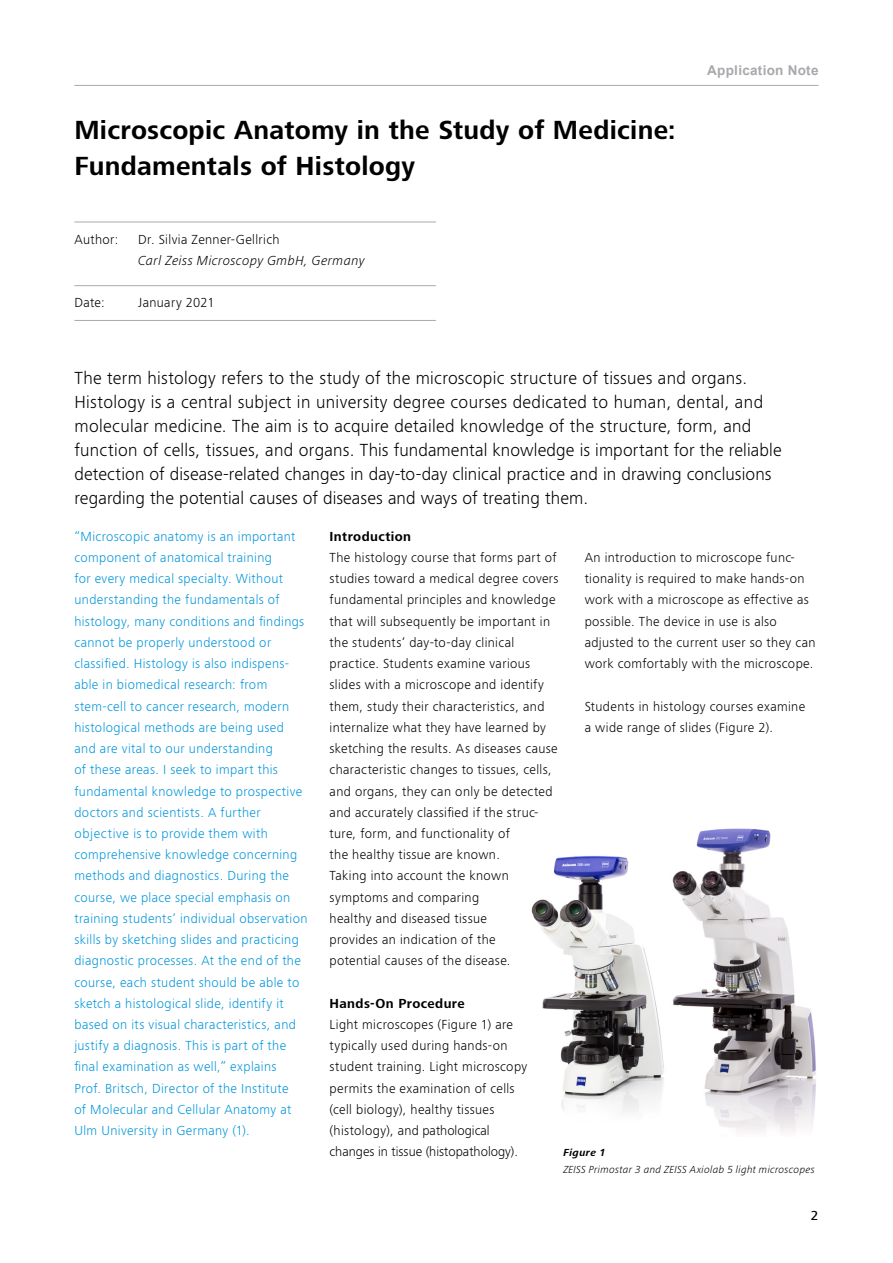
<style>
.page{position:relative;width:893px;height:1263px;background:#fff}
.page>*{position:absolute;margin:0;border:0;box-sizing:border-box;transform-origin:0 0}
.t1{font:700 27px/36px "ZEISS Frutiger Next W1 G";letter-spacing:.01em;color:#000}
.t2{font:300 18px/24px "ZEISS Frutiger Next W1 G";letter-spacing:.01em;color:#000}
.t3{font:300 13.5px/21.1px "ZEISS Frutiger Next W1 G";letter-spacing:.025em;color:#000}
.t4{font:300 13.5px/21.1px "ZEISS Frutiger Next W1 G";letter-spacing:.03em;color:#0095da}
.t5{font:italic 300 13.5px "ZEISS Frutiger Next W1 G";letter-spacing:.03em;color:#000}
.t6{font:700 13.5px "ZEISS Frutiger Next W1 G";letter-spacing:.03em;color:#000}
.t7{font:700 13.5px "Arial";letter-spacing:.02em;color:#a7a9ac}
.t8{font:500 13.5px "ZEISS Frutiger Next W1 G";color:#000}
.t9{font:italic 300 10.5px "ZEISS Frutiger Next W1 G";letter-spacing:.025em;color:#000}
.t10{font:italic 700 10.5px "ZEISS Frutiger Next W1 G";letter-spacing:.035em;color:#000}
</style>
<div class="page">
<hr style="left:74px;top:85px;width:745px;height:1px;background:#a7a9ac">
<hr style="left:74px;top:222px;width:362px;height:1px;background:#a7a9ac">
<hr style="left:74px;top:285px;width:362px;height:1px;background:#a7a9ac">
<hr style="left:74px;top:320px;width:362px;height:1px;background:#a7a9ac">
<img style="left:531px;top:828px;width:285px;height:305px">
<h1 class="t1" style="left:74px;top:111px;width:603px">Microscopic Anatomy in the Study of Medicine:<br>Fundamentals of Histology</h1>
<p class="t3" style="left:74px;top:228px;width:46px">Author:</p>
<p class="t3" style="left:138px;top:228px;width:143px">Dr. Silvia Zenner-Gellrich</p>
<p class="t5" style="left:138px;top:251px;width:228px">Carl Zeiss Microscopy GmbH, Germany</p>
<p class="t3" style="left:74px;top:291px;width:32px">Date:</p>
<p class="t3" style="left:138px;top:291px;width:78px">January 2021</p>
<p class="t7" style="left:707px;top:61px;width:113px">Application Note</p>
<p class="t2" style="left:74px;top:365px;width:709px">The term histology refers to the study of the microscopic structure of tissues and organs.<br>Histology is a central subject in university degree courses dedicated to human, dental, and molecular medicine. The aim is to acquire detailed knowledge of the structure, form, and function of cells, tissues, and organs. This fundamental knowledge is important for the reliable detection of disease-related changes in day-to-day clinical practice and in drawing conclusions regarding the potential causes of diseases and ways of treating them.</p>
<p class="t6" style="left:330px;top:527px;width:83px">Introduction</p>
<p class="t3" style="left:330px;top:546px;width:231px">The histology course that forms part of studies toward a medical degree covers fundamental principles and knowledge that will subsequently be important in the students‘ day-to-day clinical practice. Students examine various slides with a microscope and identify them, study their characteristics, and internalize what they have learned by sketching the results. As diseases cause characteristic changes to tissues, cells, and organs, they can only be detected and accurately classified if the struc&shy;ture, form, and functionality of<br>the healthy tissue are known.<br>Taking into account the known symptoms and comparing<br>healthy and diseased tissue<br>provides an indication of the<br>potential causes of the disease.</p>
<p class="t6" style="left:330px;top:994px;width:137px">Hands-On Procedure</p>
<p class="t3" style="left:330px;top:1013px;width:199px">Light microscopes (Figure 1) are typically used during hands-on student training. Light microscopy permits the examination of cells (cell biology), healthy tissues (histology), and pathological changes in tissue (histopathology).</p>
<p class="t4" style="left:74px;top:525px;width:235px">“Microscopic anatomy is an important component of anatomical training<br>for every medical specialty. Without understanding the fundamentals of histology, many conditions and findings cannot be properly understood or classified. Histology is also indispens&shy;able in biomedical research: from stem-cell to cancer research, modern histological methods are being used and are vital to our understanding<br>of these areas. I seek to impart this fundamental knowledge to prospective doctors and scientists. A further objective is to provide them with comprehensive knowledge concerning methods and diagnostics. During the course, we place special emphasis on training students‘ individual observation skills by sketching slides and practicing diagnostic processes. At the end of the course, each student should be able to sketch a histological slide, identify it based on its visual characteristics, and justify a diagnosis. This is part of the final examination as well,” explains<br>Prof. Britsch, Director of the Institute<br>of Molecular and Cellular Anatomy at Ulm University in Germany (1).</p>
<p class="t3" style="left:585px;top:546px;width:232px">An introduction to microscope func&shy;tionality is required to make hands-on work with a microscope as effective as possible. The device in use is also adjusted to the current user so they can work comfortably with the microscope.</p>
<p class="t3" style="left:585px;top:695px;width:222px">Students in histology courses examine a wide range of slides (Figure 2).</p>
<p class="t10" style="left:563px;top:1145px;width:44px">Figure 1</p>
<p class="t9" style="left:563px;top:1162px;width:253px">ZEISS Primostar 3 and ZEISS Axiolab 5 light microscopes</p>
<p class="t8" style="left:811px;top:1206px;width:9px">2</p>
</div>
